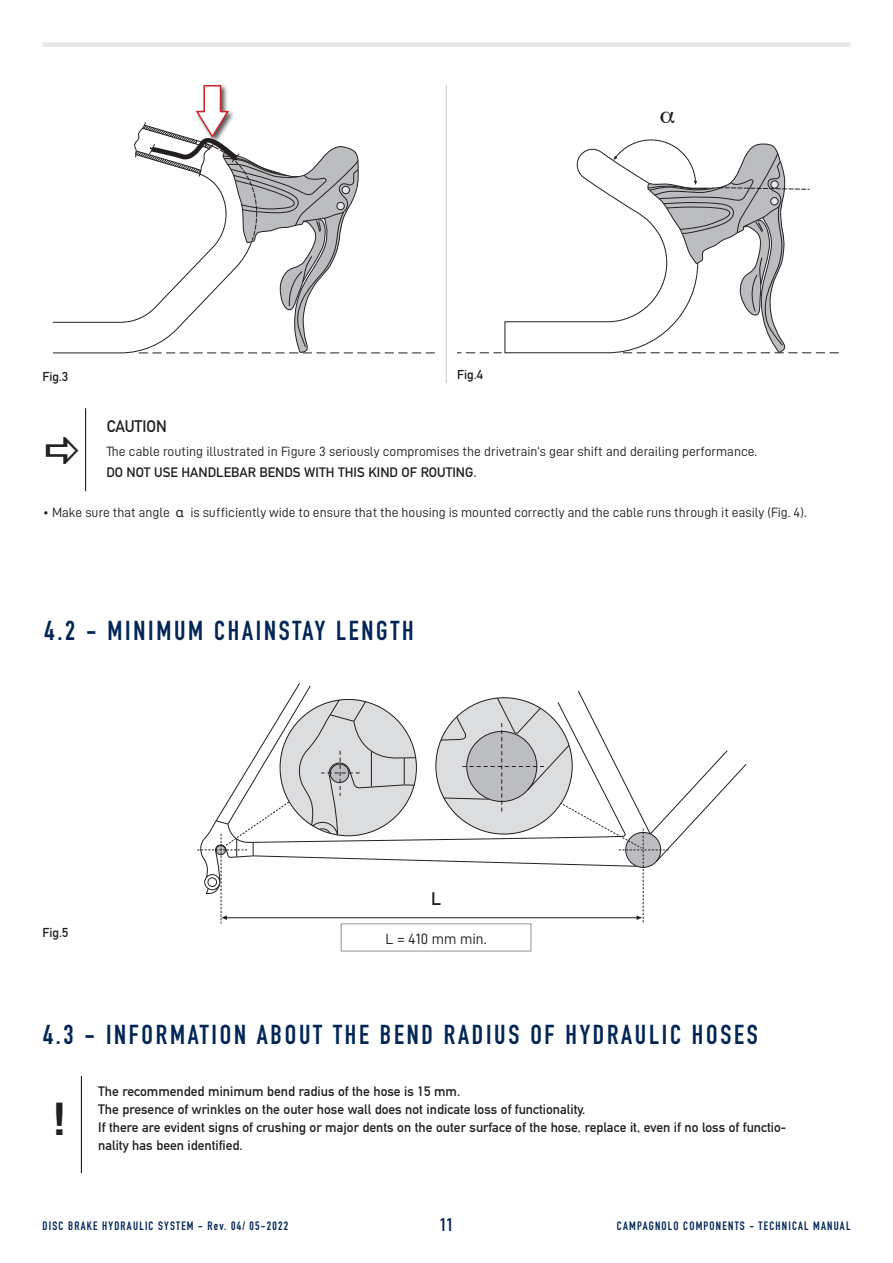
<style>
.page{position:relative;width:893px;height:1263px;background:#fff}
.page>*{position:absolute;margin:0;border:0;box-sizing:border-box;transform-origin:0 0}
.t1{font:700 condensed 45px "Helvetica Neue";color:#231f20}
.Normale{font:700 27px "DIN Condensed";letter-spacing:.1em;color:#022656}
.t2{font:26.85px "Verdana";color:#231f20}
.t3{font:700 18px "DIN Condensed";color:#022656}
.t4{font:700 18px "DIN Alternate";color:#231f20}
.t5{font:700 16.5px "DIN Alternate";color:#231f20;scale:.95 1}
.Normale-2{font:15px "D DIN";color:#231f20}
.Normale-3{font:700 13.5px/18px "DIN Alternate";color:#231f20}
.Normale-4{font:13.5px "D DIN";color:#231f20}
.t6{font:700 12.75px "DIN Alternate";color:#231f20}
.t7{font:700 12px "DIN Condensed";letter-spacing:.1em;color:#022656}
.s1{font-family:"Helvetica Neue"}
</style>
<div class="page">
<div style="left:43px;top:42px;width:808px;height:5px;background:#e6e7e9"></div>
<svg style="left:457px;top:139px;width:382px;height:214px"></svg>
<svg style="left:197px;top:683px;width:550px;height:240px"></svg>
<svg style="left:54px;top:84px;width:381px;height:270px"></svg>
<hr style="left:446px;top:85px;width:1px;height:298px;background:#c7c8ca">
<hr style="left:85px;top:408px;width:1px;height:83px;background:#231f20">
<div style="left:410px;top:891px;width:52px;height:24px;background:#fff"></div>
<hr style="left:81px;top:1076px;width:1px;height:97px;background:#231f20">
<p class="t6" style="left:43px;top:367px;width:27px">Fig.3</p>
<p class="t6" style="left:457px;top:365px;width:27px">Fig.4</p>
<p class="t5" style="left:107px;top:414px;width:65px">CAUTION</p>
<p class="Normale-4" style="left:106px;top:444px;width:652px">The cable routing illustrated in Figure 3 seriously compromises the drivetrain’s gear shift and derailing performance.</p>
<p class="Normale-3" style="left:106px;top:462px;width:372px">DO NOT USE HANDLEBAR BENDS WITH THIS KIND OF ROUTING.</p>
<p class="Normale-4" style="left:43px;top:505px;width:765px">• Make sure that angle <span class="s1">α</span> is sufficiently wide to ensure that the housing is mounted correctly and the cable runs through it easily (Fig. 4).</p>
<p class="Normale" style="left:45px;top:612px;width:370px">4.2 - MINIMUM CHAINSTAY LENGTH</p>
<p class="t4" style="left:431px;top:885px;width:12px">L</p>
<p class="t2" style="left:425px;top:885px;width:16px">L</p>
<p class="t6" style="left:43px;top:923px;width:27px">Fig.5</p>
<p class="Normale-2" style="left:385px;top:930px;width:103px">L = 410 mm min.</p>
<p class="Normale" style="left:43px;top:1016px;width:716px">4.3 - INFORMATION ABOUT THE BEND RADIUS OF HYDRAULIC HOSES</p>
<p class="t1" style="left:53px;top:1082px;width:15px">!</p>
<p class="Normale-3" style="left:98px;top:1081px;width:364px">The recommended minimum bend radius of the hose is 15 mm.</p>
<p class="Normale-3" style="left:98px;top:1099px;width:489px">The presence of wrinkles on the outer hose wall does not indicate loss of functionality.</p>
<p class="Normale-3" style="left:98px;top:1117px;width:690px">If there are evident signs of crushing or major dents on the outer surface of the hose, replace it, even if no loss of functio&shy;nality has been identified.</p>
<p class="t7" style="left:43px;top:1217px;width:247px">DISC BRAKE HYDRAULIC SYSTEM - Rev. 04/ 05-2022</p>
<h3 class="t3" style="left:440px;top:1213px;width:15px">11</h3>
<p class="t7" style="left:617px;top:1217px;width:235px">CAMPAGNOLO COMPONENTS - TECHNICAL MANUAL</p>
</div>
